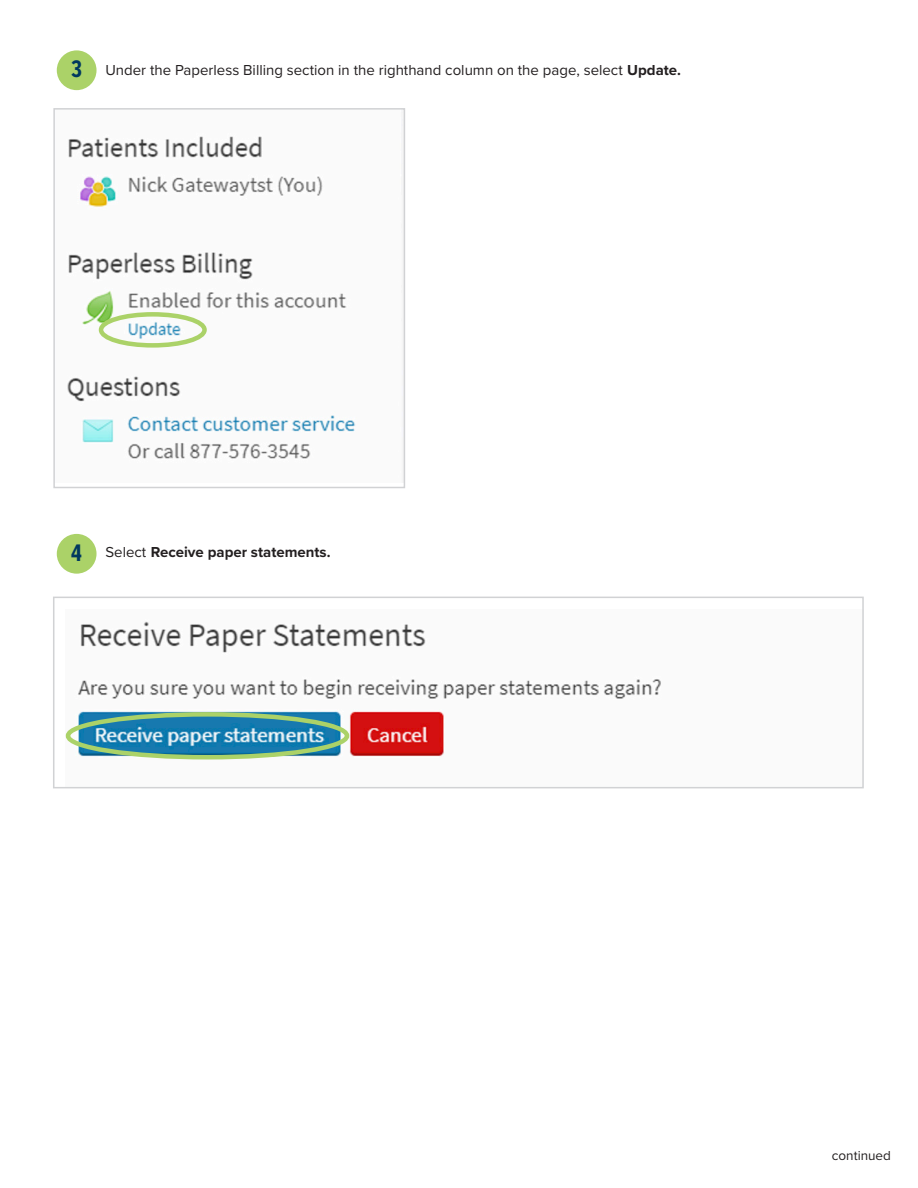
<style>
.page{position:relative;width:918px;height:1188px;background:#fff}
.page>*{position:absolute;margin:0;border:0;box-sizing:border-box;transform-origin:0 0}
.t1{font:700 24.9px "Proxima Nova Ex Cn";color:#00395f}
.t2{font:15px "Proxima Nova";color:#231f20}
.t3{font:700 15px "Proxima Nova";color:#231f20}
.t4{font:13.5px "Proxima Nova";color:#231f20}
.s1{font-weight:700}
.s2{font-weight:400}
</style>
<div class="page">
<div style="left:57px;top:534px;width:40px;height:40px;background:#abd268;border-radius:50%"></div>
<div style="left:57px;top:50px;width:40px;height:40px;background:#abd268;border-radius:50%"></div>
<img style="left:67px;top:112px;width:335px;height:347px">
<div style="left:53px;top:108px;width:352px;height:380px;border:2px solid #d1d2d4"></div>
<img style="left:65px;top:621px;width:596px;height:137px">
<div style="left:53px;top:597px;width:811px;height:191px;border:2px solid #d1d2d4"></div>
<div style="left:99px;top:312px;width:108px;height:36px;border:4px solid #abd268;border-radius:50%"></div>
<div style="left:66px;top:712px;width:283px;height:48px;border:4px solid #abd268;border-radius:50%"></div>
<p class="t1" style="left:71px;top:50px;width:12px">3</p>
<p class="t2" style="left:105px;top:58px;width:577px">Under the Paperless Billing section in the righthand column on the page, select <span class="s1">Update.</span></p>
<p class="t1" style="left:71px;top:534px;width:12px">4</p>
<p class="t3" style="left:105px;top:541px;width:227px"><span class="s2">Select</span> Receive paper statements.</p>
<p class="t4" style="left:832px;top:1146px;width:61px">continued</p>
</div>
